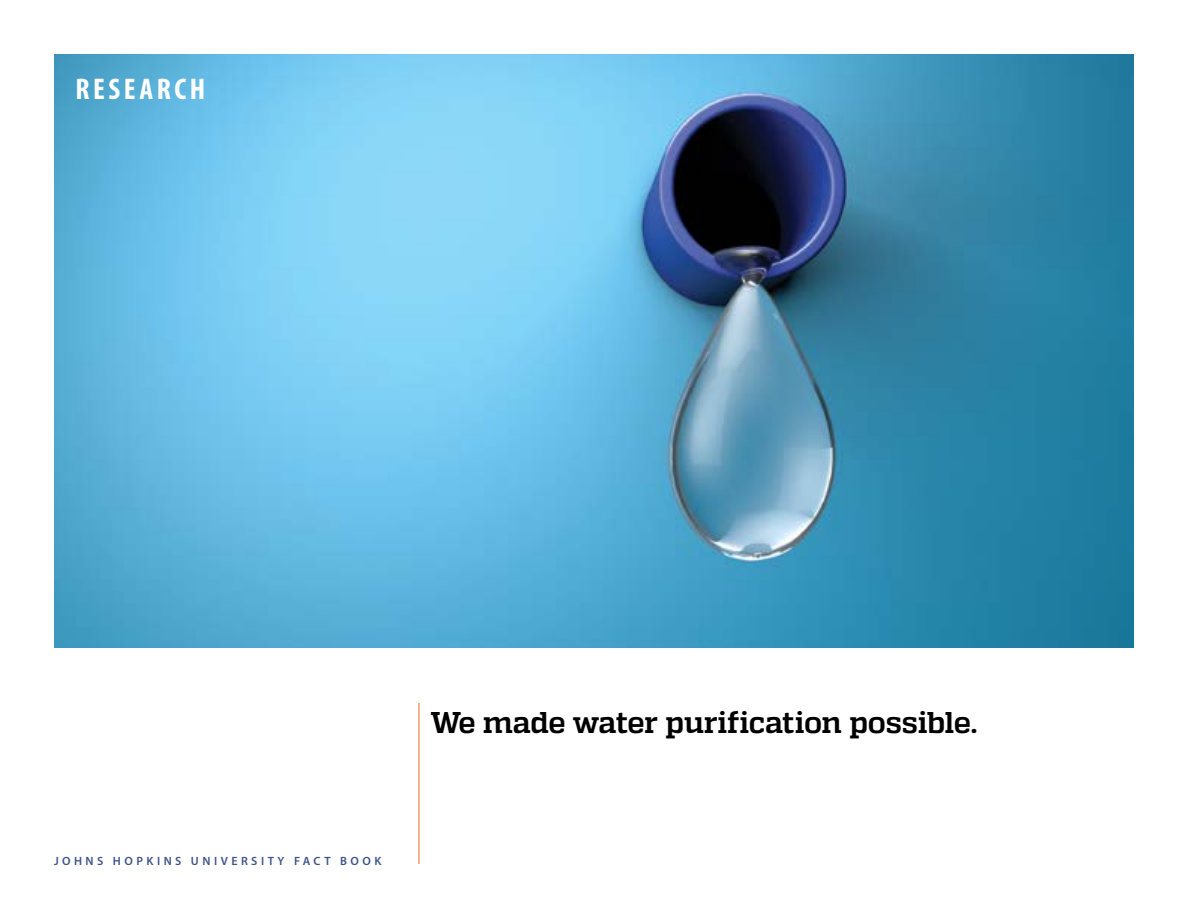
<style>
.page{position:relative;width:1188px;height:918px;background:#fff}
.page>*{position:absolute;margin:0;border:0;box-sizing:border-box;transform-origin:0 0}
.t1{font:700 30px "Quadon";letter-spacing:-.015em;color:#000}
.t2{font:700 condensed 30px "Myriad Pro";letter-spacing:.12em;color:#fff}
.t3{font:600 12px "Myriad Pro";letter-spacing:.29em;color:#3f5588}
</style>
<div class="page">
<img style="left:54px;top:54px;width:1080px;height:594px">
<hr style="left:418px;top:703px;width:1px;height:161px;background:#f16423">
<p class="t2" style="left:75px;top:72px;width:131px">RESEARCH</p>
<p class="t3" style="left:54px;top:854px;width:329px">JOHNS HOPKINS UNIVERSITY FACT BOOK</p>
<p class="t1" style="left:431px;top:705px;width:548px">We made water purification possible.</p>
</div>
